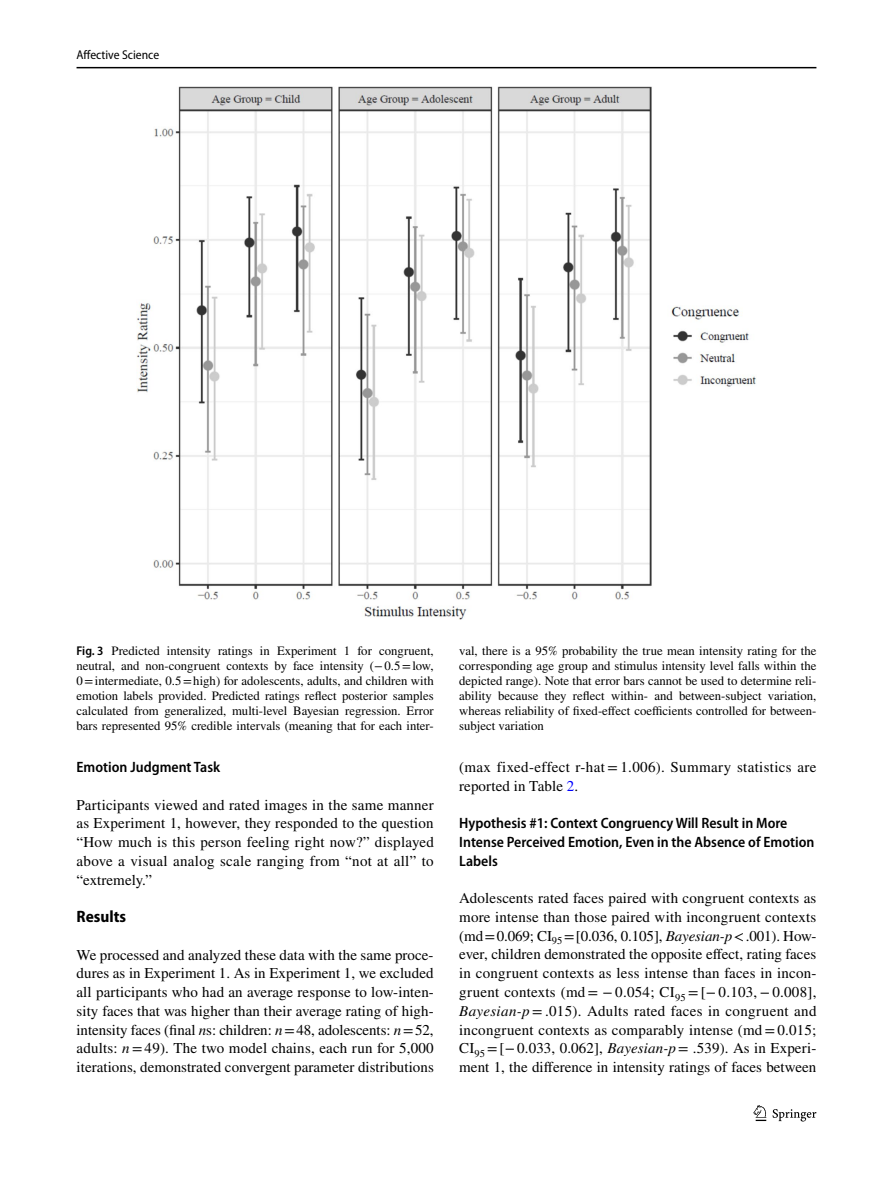
<style>
.page{position:relative;width:893px;height:1187px;background:#fff}
.page>*{position:absolute;margin:0;border:0;box-sizing:border-box;transform-origin:0 0}
.t1{font:700 semi-condensed 16.5px "Myriad Pro";color:#000}
.t2{font:15px/18.8px "STIX";letter-spacing:.005em;color:#000;text-align:justify}
.t3{font:600 semi-condensed 15px/18.8px "Myriad Pro";color:#000}
.t4{font:15px/18.8px "STIX";letter-spacing:.025em;color:#000}
.t5{font:12.75px/15px "STIX";color:#000;text-align:justify}
.t6{font:semi-condensed 12.75px "Myriad Pro";color:#000}
.s1{font-family:"Myriad Pro";font-weight:600;font-stretch:semi-condensed}
.s2{font-style:italic}
.s3{color:#00f}
</style>
<div class="page">
<hr style="left:77px;top:67px;width:739px;height:1px;background:#000">
<svg style="left:753px;top:1105px;width:13px;height:15px"></svg>
<svg style="left:773px;top:1109px;width:43px;height:12px"></svg>
<img style="left:137px;top:87px;width:619px;height:532px">
<p class="t6" style="left:77px;top:48px;width:84px">Affective Science</p>
<p class="t5" style="left:77px;top:643px;width:359px"><span class="s1">Fig. 3</span> Predicted intensity ratings in Experiment 1 for congruent, neutral, and non-congruent contexts by face intensity (−0.5=low, 0=intermediate, 0.5=high) for adolescents, adults, and children with emotion labels provided. Predicted ratings reflect posterior samples calculated from generalized, multi-level Bayesian regression. Error bars represented 95% credible intervals (meaning that for each inter-</p>
<p class="t5" style="left:459px;top:643px;width:359px">val, there is a 95% probability the true mean intensity rating for the corresponding age group and stimulus intensity level falls within the depicted range). Note that error bars cannot be used to determine reli&shy;ability because they reflect within- and between-subject variation, whereas reliability of fixed-effect coefficients controlled for between&shy;subject variation</p>
<p class="t3" style="left:77px;top:757px;width:145px">Emotion Judgment Task</p>
<p class="t2" style="left:77px;top:796px;width:359px">Participants viewed and rated images in the same manner as Experiment 1, however, they responded to the question “How much is this person feeling right now?” displayed above a visual analog scale ranging from “not at all” to “extremely.”</p>
<p class="t1" style="left:77px;top:907px;width:51px">Results</p>
<p class="t2" style="left:77px;top:946px;width:359px">We processed and analyzed these data with the same proce&shy;dures as in Experiment 1. As in Experiment 1, we excluded all participants who had an average response to low-inten&shy;sity faces that was higher than their average rating of high&shy;intensity faces (final <span class="s2">n</span>s: children: <span class="s2">n</span>=48, adolescents: <span class="s2">n</span>=52, adults: <span class="s2">n</span>=49). The two model chains, each run for 5,000 iterations, demonstrated convergent parameter distributions</p>
<p class="t4" style="left:459px;top:758px;width:359px">(max fixed-effect r-hat = 1.006). Summary statistics are reported in Table <span class="s3">2</span>.</p>
<p class="t3" style="left:459px;top:814px;width:357px">Hypothesis #1: Context Congruency Will Result in More<br>Intense Perceived Emotion, Even in the Absence of Emotion<br>Labels</p>
<p class="t2" style="left:459px;top:889px;width:359px">Adolescents rated faces paired with congruent contexts as more intense than those paired with incongruent contexts (md=0.069; CI<sub>95</sub> =[0.036, 0.105], <span class="s2">Bayesian-p</span>&lt;.001). How&shy;ever, children demonstrated the opposite effect, rating faces in congruent contexts as less intense than faces in incon&shy;gruent contexts (md= −0.054; CI<sub>95</sub> =[−0.103,−0.008], <span class="s2">Bayesian-p</span>=.015). Adults rated faces in congruent and incongruent contexts as comparably intense (md=0.015; CI<sub>95</sub> =[−0.033, 0.062], <span class="s2">Bayesian-p</span>= .539). As in Experi&shy;ment 1, the difference in intensity ratings of faces between</p>
</div>
